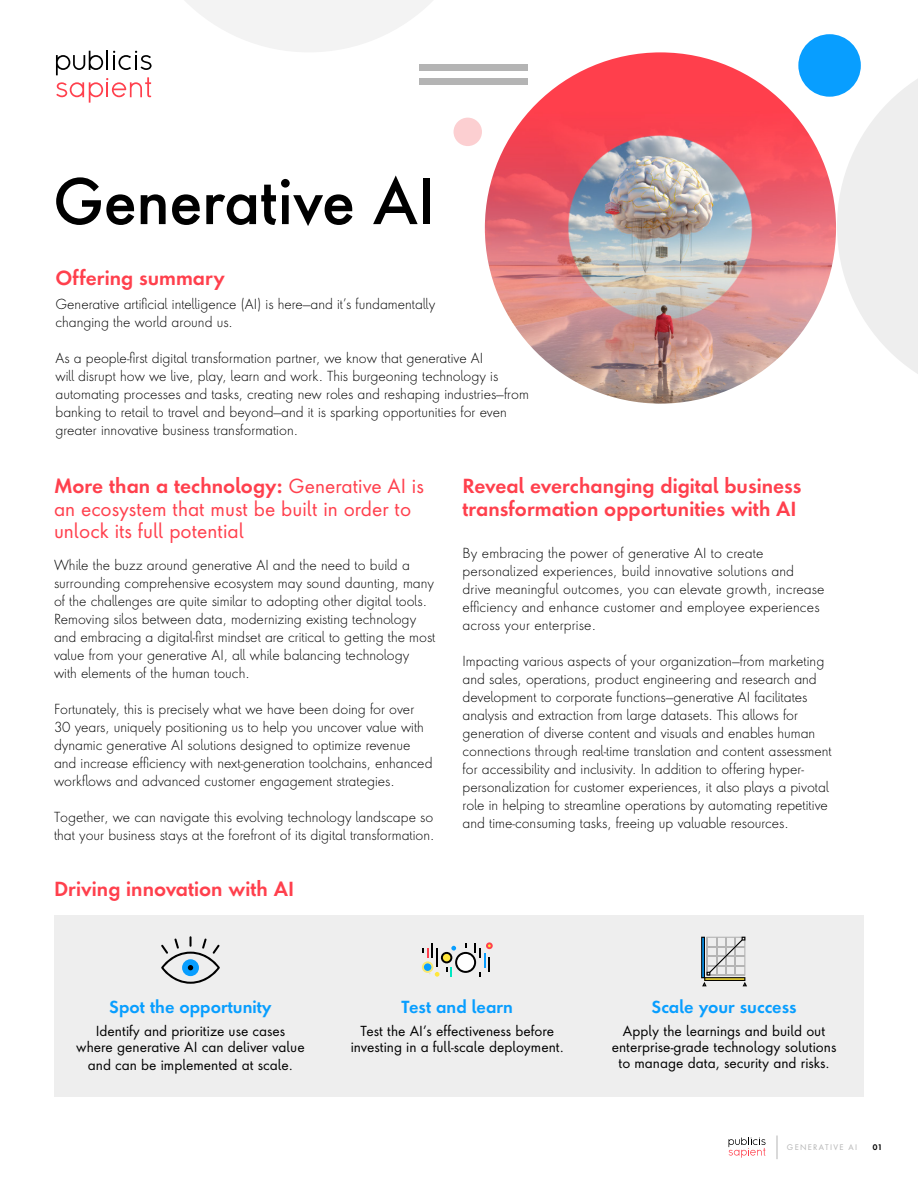
<style>
.page{position:relative;width:918px;height:1188px;background:#fff}
.page>*{position:absolute;margin:0;border:0;box-sizing:border-box;transform-origin:0 0}
.t1{font:500 60.75px "Futura Next";letter-spacing:-.01em;color:#000}
.t2{font:600 18.9px/22.6px "Futura Next";color:#ff404d}
.t3{font:18.9px/22.6px "Futura Next";color:#ff404d}
.t4{font:600 16.2px "Futura Next";color:#089eff}
.t5{font:300 13.5px/18px "Futura Next";color:#000}
.t6{font:13.5px/16.2px "Futura Next";color:#000;text-align:center}
.t7{font:7.5px "Futura Next";letter-spacing:.175em;color:#b4b4b4}
.t8{font:600 7.5px "Futura Next";color:#000}
.s1{font-weight:600}
</style>
<div class="page">
<div style="left:798px;top:34px;width:63px;height:63px;background:#089eff;border-radius:50%"></div>
<svg style="left:837px;top:51px;width:81px;height:323px"></svg>
<div style="left:454px;top:118px;width:28px;height:28px;background:#fccfd1;border-radius:50%"></div>
<svg style="left:56px;top:0;width:428px;height:103px"></svg>
<div style="left:420px;top:64px;width:108px;height:6px;background:#b4b4b4"></div>
<div style="left:420px;top:78px;width:108px;height:6px;background:#b4b4b4"></div>
<svg style="left:729px;top:1138px;width:37px;height:20px"></svg>
<svg style="left:777px;top:1136px;width:1px;height:23px"></svg>
<img style="left:485px;top:52px;width:351px;height:352px;border-radius:176px">
<div style="left:54px;top:916px;width:810px;height:181px;background:#eee"></div>
<svg style="left:161px;top:936px;width:59px;height:48px"></svg>
<svg style="left:422px;top:942px;width:71px;height:35px"></svg>
<svg style="left:704px;top:977px;width:41px;height:4px"></svg>
<hr style="left:705px;top:978px;width:39px;height:2px;background:#000">
<svg style="left:701px;top:937px;width:4px;height:41px"></svg>
<hr style="left:702px;top:938px;width:2px;height:39px;background:#000">
<svg style="left:702px;top:982px;width:5px;height:4px"></svg>
<svg style="left:743px;top:982px;width:4px;height:4px"></svg>
<svg style="left:707px;top:937px;width:38px;height:39px"></svg>
<p class="t1" style="left:53px;top:161px;width:384px">Generative AI</p>
<p class="t2" style="left:56px;top:266px;width:171px">Offering summary</p>
<p class="t5" style="left:56px;top:296px;width:381px">Generative artificial intelligence (AI) is here—and it’s fundamentally changing the world around us.</p>
<p class="t5" style="left:56px;top:350px;width:475px">As a people-first digital transformation partner, we know that generative AI<br>will disrupt how we live, play, learn and work. This burgeoning technology is automating processes and tasks, creating new roles and reshaping industries—from banking to retail to travel and beyond—and it is sparking opportunities for even greater innovative business transformation.</p>
<p class="t3" style="left:54px;top:474px;width:371px"><span class="s1">More than a technology:</span> Generative AI is an ecosystem that must be built in order to unlock its full potential</p>
<p class="t5" style="left:54px;top:556px;width:383px">While the buzz around generative AI and the need to build a surrounding comprehensive ecosystem may sound daunting, many of the challenges are quite similar to adopting other digital tools.<br>Removing silos between data, modernizing existing technology and embracing a digital-first mindset are critical to getting the most value from your generative AI, all while balancing technology with elements of the human touch.</p>
<p class="t5" style="left:54px;top:700px;width:380px">Fortunately, this is precisely what we have been doing for over 30 years, uniquely positioning us to help you uncover value with dynamic generative AI solutions designed to optimize revenue and increase efficiency with next-generation toolchains, enhanced workflows and advanced customer engagement strategies.</p>
<p class="t5" style="left:54px;top:808px;width:382px">Together, we can navigate this evolving technology landscape so that your business stays at the forefront of its digital transformation.</p>
<p class="t2" style="left:54px;top:877px;width:242px">Driving innovation with AI</p>
<p class="t2" style="left:463px;top:474px;width:340px">Reveal everchanging digital business transformation opportunities with AI</p>
<p class="t5" style="left:463px;top:545px;width:364px">By embracing the power of generative AI to create personalized experiences, build innovative solutions and drive meaningful outcomes, you can elevate growth, increase efficiency and enhance customer and employee experiences across your enterprise.</p>
<p class="t5" style="left:463px;top:653px;width:371px">Impacting various aspects of your organization—from marketing and sales, operations, product engineering and research and development to corporate functions—generative AI facilitates analysis and extraction from large datasets. This allows for generation of diverse content and visuals and enables human connections through real-time translation and content assessment for accessibility and inclusivity. In addition to offering hyper&shy;personalization for customer experiences, it also plays a pivotal role in helping to streamline operations by automating repetitive and time-consuming tasks, freeing up valuable resources.</p>
<p class="t4" style="left:109px;top:996px;width:164px">Spot the opportunity</p>
<p class="t6" style="left:76px;top:1022px;width:230px">Identify and prioritize use cases where generative AI can deliver value</p>
<p class="t6" style="left:88px;top:1056px;width:207px">and can be implemented at scale.</p>
<p class="t4" style="left:402px;top:996px;width:113px">Test and learn</p>
<p class="t6" style="left:351px;top:1022px;width:215px">Test the AI’s effectiveness before investing in a full-scale deployment.</p>
<p class="t4" style="left:652px;top:996px;width:147px">Scale your success</p>
<p class="t6" style="left:612px;top:1022px;width:226px">Apply the learnings and build out enterprise-grade technology solutions to manage data, security and risks.</p>
<p class="t7" style="left:787px;top:1142px;width:72px">GENERATIVE AI</p>
<p class="t8" style="left:873px;top:1142px;width:11px">01</p>
</div>
